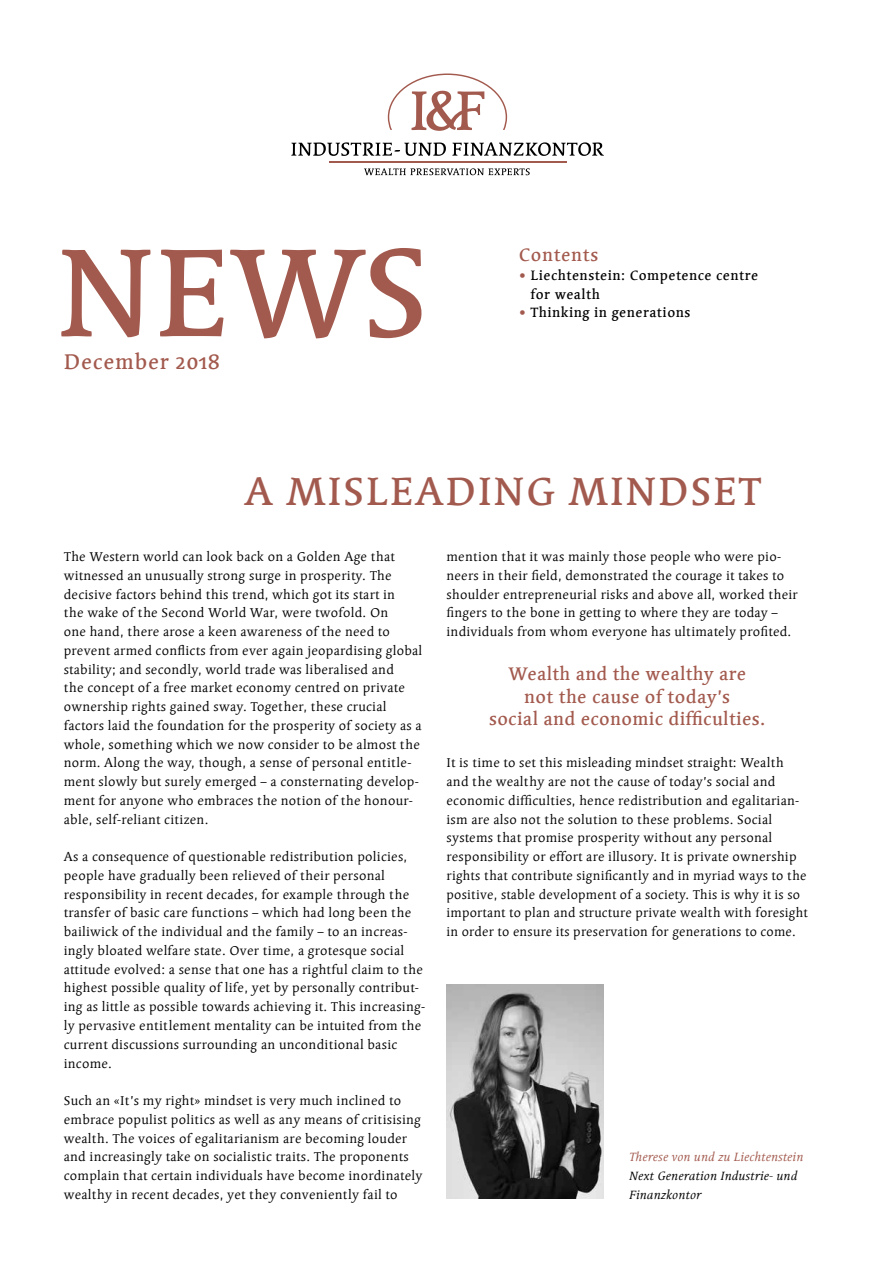
<style>
.page{position:relative;width:893px;height:1263px;background:#fff}
.page>*{position:absolute;margin:0;border:0;box-sizing:border-box;transform-origin:0 0}
.t1{font:500 39px "Linotype Syntax Srf Com";letter-spacing:.04em;color:#a35a4e}
.t2{font:500 21px "Linotype Syntax Srf Com";letter-spacing:.04em;color:#a35a4e}
.t3{font:500 18px/22.5px "Linotype Syntax Srf Com";letter-spacing:.02em;color:#a35a4e;text-align:center}
.t4{font:500 18px "Linotype Syntax Srf Com";letter-spacing:.04em;color:#a35a4e}
.t5{font:500 13.5px/18.8px "Linotype Syntax Srf Com";letter-spacing:.04em;color:#000}
.t6{font:12.75px/18.8px "Linotype Syntax Srf Com";letter-spacing:.02em;color:#000}
.t7{font:italic 12px/18.8px "Linotype Syntax Srf Com";letter-spacing:.02em;color:#000}
.t8{font:italic 12px "Linotype Syntax Srf Com";letter-spacing:.02em;color:#a35a4e}
.s1{font-size:12.75px;color:#a35a4e}
</style>
<div class="page">
<svg style="left:61px;top:248px;width:360px;height:90px"></svg>
<svg style="left:388px;top:74px;width:119px;height:57px"></svg>
<svg style="left:291px;top:142px;width:155px;height:14px"></svg>
<svg style="left:452px;top:142px;width:152px;height:14px"></svg>
<svg style="left:364px;top:168px;width:166px;height:7px"></svg>
<hr style="left:329px;top:161px;width:237px;height:2px;background:#a35a4e">
<img style="left:446px;top:984px;width:158px;height:214px">
<h2 class="t2" style="left:64px;top:347px;width:158px">December 2018</h2>
<h3 class="t4" style="left:519px;top:243px;width:81px">Contents</h3>
<p class="t5" style="left:530px;top:266px;width:229px;text-indent:-12px"><span class="s1">•</span> Liechtenstein: Competence centre for wealth</p>
<p class="t5" style="left:519px;top:303px;width:173px"><span class="s1">•</span> Thinking in generations</p>
<h1 class="t1" style="left:245px;top:465px;width:519px">A MISLEADING MINDSET</h1>
<p class="t6" style="left:64px;top:547px;width:360px">The Western world can look back on a Golden Age that witnessed an unusually strong surge in prosperity. The decisive factors behind this trend, which got its start in<br>the wake of the Second World War, were twofold. On<br>one hand, there arose a keen awareness of the need to prevent armed conflicts from ever again jeopardising global stability; and secondly, world trade was liberalised and<br>the concept of a free market economy centred on private ownership rights gained sway. Together, these crucial factors laid the foundation for the prosperity of society as a whole, something which we now consider to be almost the norm. Along the way, though, a sense of personal entitle&shy;ment slowly but surely emerged – a consternating develop&shy;ment for anyone who embraces the notion of the honour&shy;able, self-reliant citizen.</p>
<p class="t6" style="left:64px;top:847px;width:363px">As a consequence of questionable redistribution policies, people have gradually been relieved of their personal responsibility in recent decades, for example through the transfer of basic care functions – which had long been the bailiwick of the individual and the family – to an increas&shy;ingly bloated welfare state. Over time, a grotesque social attitude evolved: a sense that one has a rightful claim to the highest possible quality of life, yet by personally contribut&shy;ing as little as possible towards achieving it. This increasing&shy;ly pervasive entitlement mentality can be intuited from the current discussions surrounding an unconditional basic income.</p>
<p class="t6" style="left:64px;top:1091px;width:360px">Such an «It’s my right» mindset is very much inclined to embrace populist politics as well as any means of critisising wealth. The voices of egalitarianism are becoming louder and increasingly take on socialistic traits. The proponents complain that certain individuals have become inordinately wealthy in recent decades, yet they conveniently fail to</p>
<p class="t6" style="left:446px;top:547px;width:353px">mention that it was mainly those people who were pio&shy;neers in their field, demonstrated the courage it takes to shoulder entrepreneurial risks and above all, worked their fingers to the bone in getting to where they are today – individuals from whom everyone has ultimately profited.</p>
<h3 class="t3" style="left:489px;top:662px;width:278px">Wealth and the wealthy are<br>not the cause of today’s<br>social and economic difficulties.</h3>
<p class="t6" style="left:446px;top:753px;width:363px">It is time to set this misleading mindset straight: Wealth and the wealthy are not the cause of today’s social and economic difficulties, hence redistribution and egalitarian&shy;ism are also not the solution to these problems. Social systems that promise prosperity without any personal responsibility or effort are illusory. It is private ownership rights that contribute significantly and in myriad ways to the positive, stable development of a society. This is why it is so important to plan and structure private wealth with foresight in order to ensure its preservation for generations to come.</p>
<p class="t8" style="left:629px;top:1149px;width:176px">Therese von und zu Liechtenstein</p>
<p class="t7" style="left:629px;top:1166px;width:170px">Next Generation Industrie- und<br>Finanzkontor</p>
</div>
